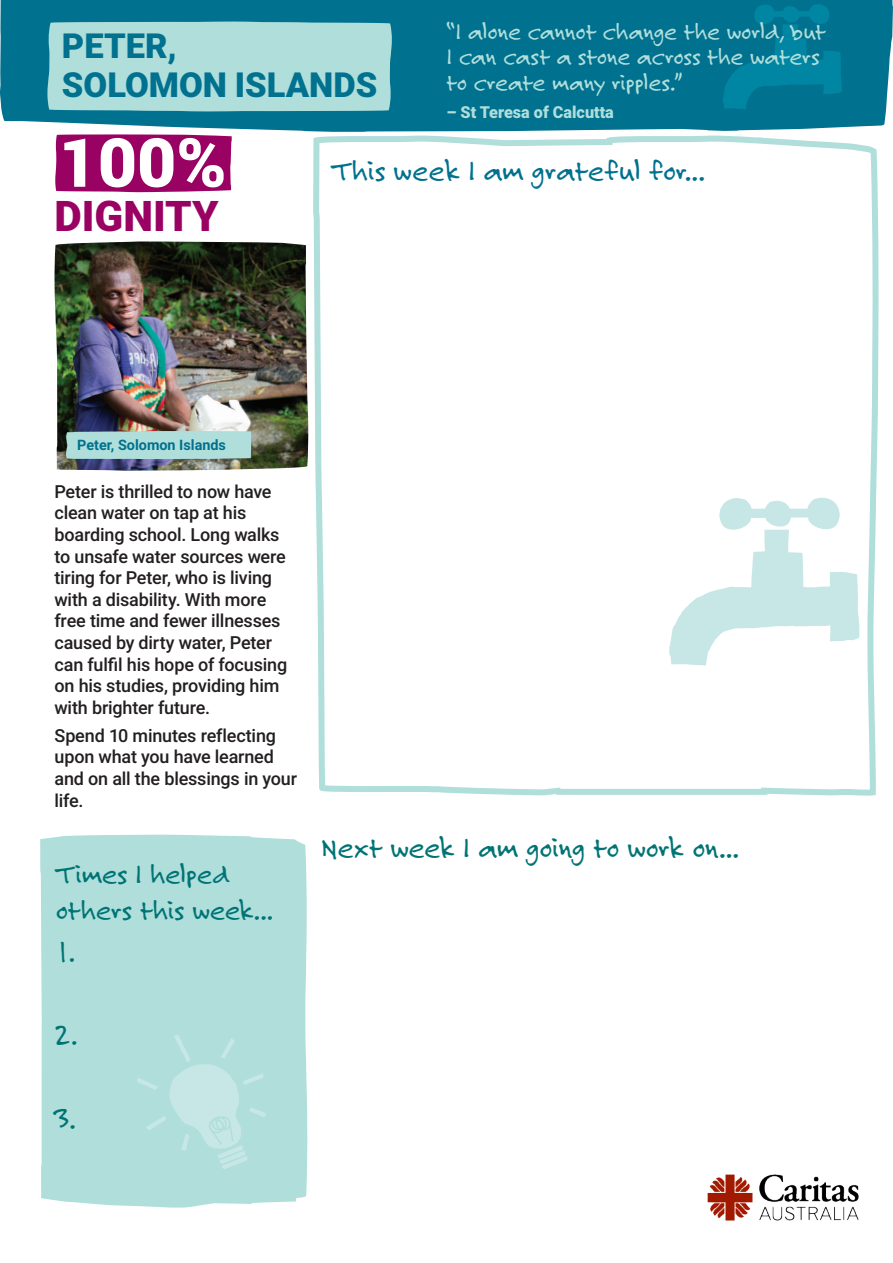
<style>
.page{position:relative;width:893px;height:1263px;background:#fff}
.page>*{position:absolute;margin:0;border:0;box-sizing:border-box;transform-origin:0 0}
.t1{font:900 42.3px "Roboto";color:#990163}
.t2{font:900 34.5px/39px "Roboto";color:#00718e}
.Breakout_headline{font:31.5px "Felt Tip Roman";letter-spacing:-.005em;color:#007475}
.body_copy{font:31.5px "Felt Tip Roman";color:#00718e}
.Breakout_headline-2{font:30px/35.7px "Felt Tip Roman";letter-spacing:-.005em;color:#007475}
.t3{font:25.5px/25.5px "Felt Tip Roman";letter-spacing:-.01em;color:#afdedb}
.body_copy-2{font:500 18px/21.6px "Roboto";letter-spacing:-.01em;color:#231f20}
.t4{font:900 16.5px "Roboto";color:#afdedb}
.t5{font:700 14.4px "Roboto";color:#00718e}
</style>
<div class="page">
<svg style="left:313px;top:135px;width:566px;height:661px"></svg>
<div style="left:0;top:0;width:893px;height:132px;background:#00718e"></div>
<div style="left:40px;top:834px;width:267px;height:374px;background:#afdedb"></div>
<svg style="left:723px;top:4px;width:119px;height:128px;background:#057b97"></svg>
<svg style="left:669px;top:498px;width:190px;height:204px"></svg>
<img style="left:54px;top:241px;width:254px;height:230px">
<div style="left:47px;top:22px;width:345px;height:89px;background:#afdedb"></div>
<div style="left:66px;top:431px;width:185px;height:28px;background:#afdedb"></div>
<svg style="left:137px;top:1034px;width:129px;height:135px;background:#b5e0dd"></svg>
<svg style="left:55px;top:134px;width:177px;height:58px"></svg>
<img style="left:707px;top:1174px;width:152px;height:47px">
<p class="t2" style="left:62px;top:25px;width:317px">PETER,<br>SOLOMON ISLANDS</p>
<p class="t3" style="left:446px;top:18px;width:381px">“I alone cannot change the world, but<br>I can cast a stone across the waters to create many ripples.”</p>
<p class="t4" style="left:446px;top:100px;width:169px">– St Teresa of Calcutta</p>
<p class="t1" style="left:54px;top:186px;width:166px">DIGNITY</p>
<p class="body_copy" style="left:332px;top:150px;width:375px">This week I am grateful for...</p>
<p class="t5" style="left:77px;top:435px;width:150px">Peter, Solomon Islands</p>
<p class="body_copy-2" style="left:54px;top:480px;width:234px">Peter is thrilled to now have clean water on tap at his boarding school. Long walks to unsafe water sources were tiring for Peter, who is living with a disability. With more free time and fewer illnesses caused by dirty water, Peter can fulfil his hope of focusing on his studies, providing him with brighter future.</p>
<p class="body_copy-2" style="left:54px;top:724px;width:244px">Spend 10 minutes reflecting upon what you have learned and on all the blessings in your life.</p>
<p class="Breakout_headline-2" style="left:56px;top:856px;width:219px">Times I helped others this week...</p>
<p class="Breakout_headline-2" style="left:56px;top:933px;width:21px">1.</p>
<p class="Breakout_headline" style="left:321px;top:827px;width:420px">Next week I am going to work on...</p>
<p class="Breakout_headline-2" style="left:56px;top:1017px;width:23px">2.</p>
<p class="Breakout_headline-2" style="left:56px;top:1100px;width:22px">3.</p>
</div>
